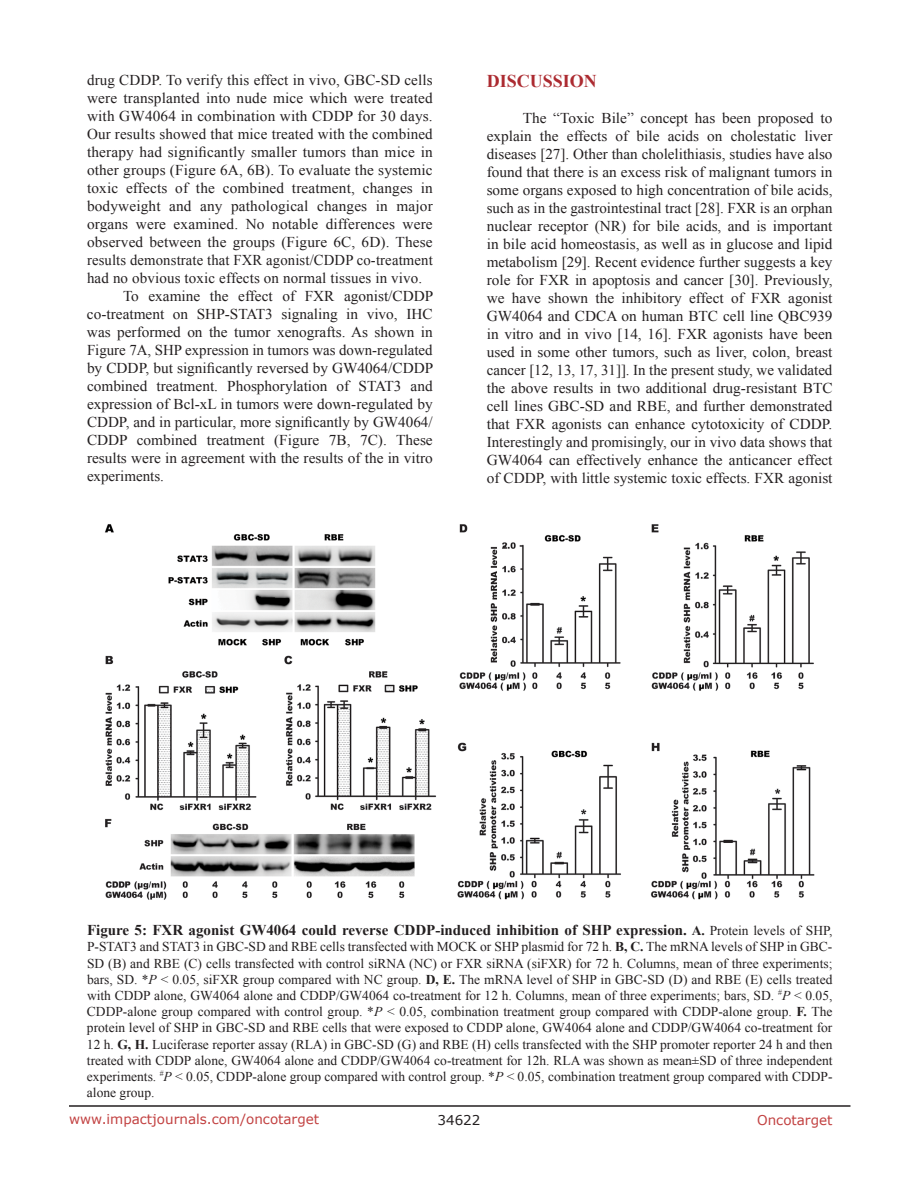
<style>
.page{position:relative;width:918px;height:1188px;background:#fff}
.page>*{position:absolute;margin:0;border:0;box-sizing:border-box;transform-origin:0 0}
.t1{font:700 18px "Times New Roman";color:#ac2b31}
.t2{font:15px/18px "Times New Roman";letter-spacing:.01em;color:#231f20;text-align:justify}
.t3{font:700 15px "Times New Roman";color:#231f20}
.t4{font:13.5px/16.2px "Times New Roman";color:#231f20;text-align:justify}
.t5{font:13.5px "Verdana";color:#c24141}
.t6{font:13.5px "Verdana";color:#231f20}
.s1{font-size:13.5px}
.s2{font-weight:400;font-size:13.5px}
.s3{font-weight:700}
.s4{font-style:italic}
</style>
<div class="page">
<hr style="left:69px;top:1105px;width:781px;height:2px;background:#231f20">
<img style="left:105px;top:524px;width:710px;height:376px">
<p class="t2" style="left:87px;top:71px;width:347px">drug CDDP. To verify this effect in vivo, GBC-SD cells</p>
<p class="t2" style="left:87px;top:89px;width:347px">were transplanted into nude mice which were treated</p>
<p class="t2" style="left:87px;top:107px;width:347px">with GW4064 in combination with CDDP for 30 days.</p>
<p class="t2" style="left:87px;top:125px;width:347px">Our results showed that mice treated with the combined</p>
<p class="t2" style="left:87px;top:143px;width:347px">therapy had significantly smaller tumors than mice in</p>
<p class="t2" style="left:87px;top:161px;width:347px">other groups (Figure 6A, 6B). To evaluate the systemic</p>
<p class="t2" style="left:87px;top:179px;width:347px">toxic effects of the combined treatment, changes in</p>
<p class="t2" style="left:87px;top:197px;width:347px">bodyweight and any pathological changes in major</p>
<p class="t2" style="left:87px;top:215px;width:347px">organs were examined. No notable differences were</p>
<p class="t2" style="left:87px;top:233px;width:347px">observed between the groups (Figure 6C, 6D). These</p>
<p class="t2" style="left:87px;top:251px;width:347px">results demonstrate that FXR agonist/CDDP co-treatment</p>
<p class="t2" style="left:87px;top:269px;width:337px">had no obvious toxic effects on normal tissues in vivo.</p>
<p class="t2" style="left:123px;top:287px;width:312px">To examine the effect of FXR agonist/CDDP</p>
<p class="t2" style="left:87px;top:305px;width:347px">co-treatment on SHP-STAT3 signaling in vivo, IHC</p>
<p class="t2" style="left:87px;top:323px;width:347px">was performed on the tumor xenografts. As shown in</p>
<p class="t2" style="left:87px;top:341px;width:347px">Figure 7A, SHP expression in tumors was down-regulated</p>
<p class="t2" style="left:87px;top:359px;width:348px">by CDDP, but significantly reversed by GW4064/CDDP</p>
<p class="t2" style="left:87px;top:377px;width:347px">combined treatment. Phosphorylation of STAT3 and</p>
<p class="t2" style="left:87px;top:395px;width:347px">expression of Bcl-xL in tumors were down-regulated by</p>
<p class="t2" style="left:87px;top:413px;width:347px">CDDP, and in particular, more significantly by GW4064/</p>
<p class="t2" style="left:87px;top:431px;width:347px">CDDP combined treatment (Figure 7B, 7C). These</p>
<p class="t2" style="left:87px;top:449px;width:347px">results were in agreement with the results of the in vitro</p>
<p class="t2" style="left:87px;top:467px;width:79px">experiments.</p>
<p class="t1" style="left:487px;top:69px;width:112px">DISCUSSION</p>
<p class="t2" style="left:487px;top:109px;width:347px;text-indent:36px">The “Toxic Bile” concept has been proposed to explain the effects of bile acids on cholestatic liver diseases [27]. Other than cholelithiasis, studies have also found that there is an excess risk of malignant tumors in some organs exposed to high concentration of bile acids, such as in the gastrointestinal tract [28]. FXR is an orphan nuclear receptor (NR) for bile acids, and is important in bile acid homeostasis, as well as in glucose and lipid metabolism [29]. Recent evidence further suggests a key role for FXR in apoptosis and cancer [30]. Previously, we have shown the inhibitory effect of FXR agonist GW4064 and CDCA on human BTC cell line QBC939 in vitro and in vivo [14, 16]. FXR agonists have been used in some other tumors, such as liver, colon, breast cancer [12, 13, 17, 31]]. In the present study, we validated the above results in two additional drug-resistant BTC cell lines GBC-SD and RBE, and further demonstrated that FXR agonists can enhance cytotoxicity of CDDP.<br>Interestingly and promisingly, our in vivo data shows that GW4064 can effectively enhance the anticancer effect of CDDP, with little systemic toxic effects. FXR agonist</p>
<p class="t3" style="left:87px;top:920px;width:747px">Figure 5: FXR agonist GW4064 could reverse CDDP-induced inhibition of SHP expression. <span class="s1">A.</span> <span class="s2">Protein levels of SHP,</span></p>
<p class="t4" style="left:87px;top:938px;width:747px">P-STAT3 and STAT3 in GBC-SD and RBE cells transfected with MOCK or SHP plasmid for 72 h. <span class="s3">B, C.</span> The mRNA levels of SHP in GBC-SD (B) and RBE (C) cells transfected with control siRNA (NC) or FXR siRNA (siFXR) for 72 h. Columns, mean of three experiments; bars, SD. *<span class="s4">P</span> &lt; 0.05, siFXR group compared with NC group. <span class="s3">D, E.</span> The mRNA level of SHP in GBC-SD (D) and RBE (E) cells treated with CDDP alone, GW4064 alone and CDDP/GW4064 co-treatment for 12 h. Columns, mean of three experiments; bars, SD. <sup>#</sup><span class="s4">P</span> &lt; 0.05, CDDP-alone group compared with control group. *<span class="s4">P</span> &lt; 0.05, combination treatment group compared with CDDP-alone group. <span class="s3">F.</span> The protein level of SHP in GBC-SD and RBE cells that were exposed to CDDP alone, GW4064 alone and CDDP/GW4064 co-treatment for 12 h. <span class="s3">G, H.</span> Luciferase reporter assay (RLA) in GBC-SD (G) and RBE (H) cells transfected with the SHP promoter reporter 24 h and then treated with CDDP alone, GW4064 alone and CDDP/GW4064 co-treatment for 12h. RLA was shown as mean±SD of three independent experiments. <sup>#</sup><span class="s4">P</span> &lt; 0.05, CDDP-alone group compared with control group. *<span class="s4">P</span> &lt; 0.05, combination treatment group compared with CDDP&shy;alone group.</p>
<p class="t5" style="left:69px;top:1110px;width:252px">www.impactjournals.com/oncotarget</p>
<p class="t6" style="left:438px;top:1111px;width:44px">34622</p>
<p class="t5" style="left:757px;top:1111px;width:77px">Oncotarget</p>
</div>
